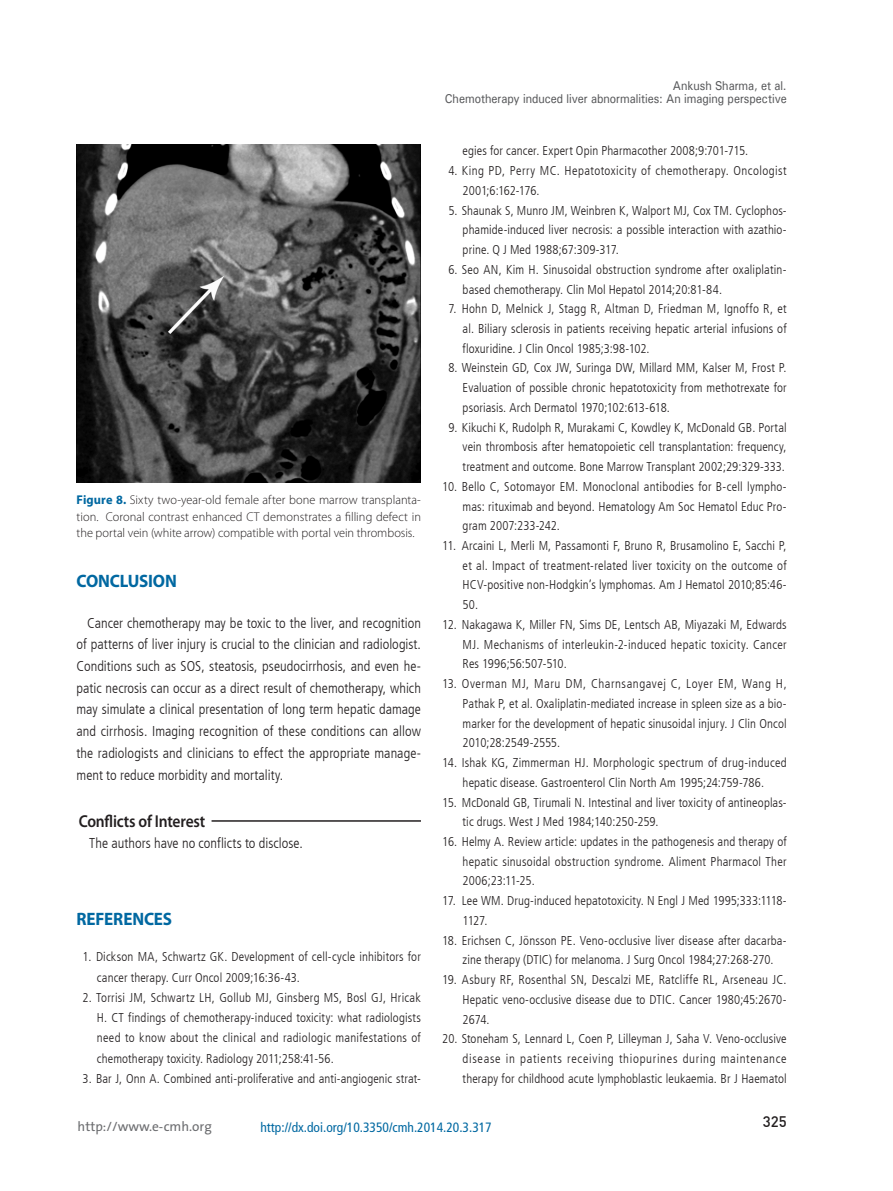
<style>
.page{position:relative;width:893px;height:1191px;background:#fff}
.page>*{position:absolute;margin:0;border:0;box-sizing:border-box;transform-origin:0 0}
.파랑제목-s{font:700 18px "Myriad Pro";letter-spacing:-.01em;color:#0168a1;scale:.95 1}
._1-s{font:600 17.25px "Myriad Pro";letter-spacing:-.015em;color:#231f20;scale:.9 1}
.t1{font:15px "Dinmed";color:#231f20}
.본문_영문_-s{font:300 condensed 14.25px/21.8px "Frutiger LT";color:#231f20;text-align:justify}
.t2{font:condensed 13.5px "Frutiger LT";color:#0168a1}
.t3{font:13.5px "The Sans";color:#6c6d70}
.참고문헌-s{font:300 condensed 12.75px/19.6px "Frutiger LT";letter-spacing:.01em;color:#231f20;text-align:justify}
.표와그림제목-s{font:300 12.75px/16.5px "Myriad Pro";letter-spacing:-.005em;color:#231f20;text-align:justify}
.t4{font:500 12.75px/13.5px "Univers";color:#57585a;text-align:right;scale:.88 1}
.참고문헌-s-2{font:300 condensed 12.75px/19.6px "Frutiger LT";letter-spacing:.035em;color:#231f20}
.s1{font-weight:700;color:#0168a1}
</style>
<div class="page">
<hr style="left:212px;top:820px;width:209px;height:1px;background:#231f20">
<img style="left:77px;top:145px;width:344px;height:338px">
<p class="표와그림제목-s" style="left:77px;top:492px;width:346px"><span class="s1">Figure 8.</span> Sixty two-year-old female after bone marrow transplanta&shy;tion. Coronal contrast enhanced CT demonstrates a filling defect in the portal vein (white arrow) compatible with portal vein thrombosis.</p>
<p class="파랑제목-s" style="left:77px;top:569px;width:107px">CONCLUSION</p>
<p class="본문_영문_-s" style="left:77px;top:612px;width:346px;text-indent:11px">Cancer chemotherapy may be toxic to the liver, and recognition of patterns of liver injury is crucial to the clinician and radiologist.<br>Conditions such as SOS, steatosis, pseudocirrhosis, and even he&shy;patic necrosis can occur as a direct result of chemotherapy, which may simulate a clinical presentation of long term hepatic damage and cirrhosis. Imaging recognition of these conditions can allow the radiologists and clinicians to effect the appropriate manage&shy;ment to reduce morbidity and mortality.</p>
<p class="_1-s" style="left:79px;top:809px;width:142px">Conflicts of Interest</p>
<p class="본문_영문_-s" style="left:89px;top:832px;width:215px">The authors have no conflicts to disclose.</p>
<p class="파랑제목-s" style="left:77px;top:907px;width:102px">REFERENCES</p>
<p class="참고문헌-s" style="left:97px;top:947px;width:325px;line-height:20.2px;text-indent:-14px">1. Dickson MA, Schwartz GK. Development of cell-cycle inhibitors for cancer therapy. Curr Oncol 2009;16:36-43.</p>
<p class="참고문헌-s" style="left:97px;top:987px;width:325px;line-height:20.2px;text-indent:-14px">2. Torrisi JM, Schwartz LH, Gollub MJ, Ginsberg MS, Bosl GJ, Hricak H. CT findings of chemotherapy-induced toxicity: what radiologists need to know about the clinical and radiologic manifestations of chemotherapy toxicity. Radiology 2011;258:41-56.</p>
<p class="참고문헌-s" style="left:83px;top:1068px;width:340px">3. Bar J, Onn A. Combined anti-proliferative and anti-angiogenic strat-</p>
<p class="t4" style="left:445px;top:78px;width:390px">Ankush Sharma, et al.<br>Chemotherapy induced liver abnormalities: An imaging perspective</p>
<p class="참고문헌-s" style="left:463px;top:141px;width:287px">egies for cancer. Expert Opin Pharmacother 2008;9:701-715.</p>
<p class="참고문헌-s-2" style="left:463px;top:161px;width:325px;text-indent:-14px">4. King PD, Perry MC. Hepatotoxicity of chemotherapy. Oncologist<br>2001;6:162-176.</p>
<p class="참고문헌-s" style="left:463px;top:201px;width:326px;text-indent:-14px">5. Shaunak S, Munro JM, Weinbren K, Walport MJ, Cox TM. Cyclophos&shy;phamide-induced liver necrosis: a possible interaction with azathio&shy;prine. Q J Med 1988;67:309-317.</p>
<p class="참고문헌-s" style="left:463px;top:260px;width:325px;text-indent:-14px">6. Seo AN, Kim H. Sinusoidal obstruction syndrome after oxaliplatin&shy;based chemotherapy. Clin Mol Hepatol 2014;20:81-84.</p>
<p class="참고문헌-s" style="left:463px;top:299px;width:325px;text-indent:-14px">7. Hohn D, Melnick J, Stagg R, Altman D, Friedman M, Ignoffo R, et al. Biliary sclerosis in patients receiving hepatic arterial infusions of floxuridine. J Clin Oncol 1985;3:98-102.</p>
<p class="참고문헌-s" style="left:463px;top:358px;width:326px;text-indent:-14px">8. Weinstein GD, Cox JW, Suringa DW, Millard MM, Kalser M, Frost P.<br>Evaluation of possible chronic hepatotoxicity from methotrexate for psoriasis. Arch Dermatol 1970;102:613-618.</p>
<p class="참고문헌-s" style="left:463px;top:417px;width:325px;text-indent:-14px">9. Kikuchi K, Rudolph R, Murakami C, Kowdley K, McDonald GB. Portal vein thrombosis after hematopoietic cell transplantation: frequency, treatment and outcome. Bone Marrow Transplant 2002;29:329-333.</p>
<p class="참고문헌-s" style="left:463px;top:477px;width:326px;text-indent:-20px">10. Bello C, Sotomayor EM. Monoclonal antibodies for B-cell lympho&shy;mas: rituximab and beyond. Hematology Am Soc Hematol Educ Pro&shy;gram 2007:233-242.</p>
<p class="참고문헌-s" style="left:463px;top:536px;width:326px;text-indent:-20px">11. Arcaini L, Merli M, Passamonti F, Bruno R, Brusamolino E, Sacchi P, et al. Impact of treatment-related liver toxicity on the outcome of HCV-positive non-Hodgkin’s lymphomas. Am J Hematol 2010;85:46- 50.</p>
<p class="참고문헌-s" style="left:463px;top:615px;width:326px;text-indent:-20px">12. Nakagawa K, Miller FN, Sims DE, Lentsch AB, Miyazaki M, Edwards MJ. Mechanisms of interleukin-2-induced hepatic toxicity. Cancer Res 1996;56:507-510.</p>
<p class="참고문헌-s" style="left:463px;top:674px;width:326px;text-indent:-20px">13. Overman MJ, Maru DM, Charnsangavej C, Loyer EM, Wang H, Pathak P, et al. Oxaliplatin-mediated increase in spleen size as a bio&shy;marker for the development of hepatic sinusoidal injury. J Clin Oncol 2010;28:2549-2555.</p>
<p class="참고문헌-s" style="left:442px;top:753px;width:346px;text-align:center">14. Ishak KG, Zimmerman HJ. Morphologic spectrum of drug-induced hepatic disease. Gastroenterol Clin North Am 1995;24:759-786.</p>
<p class="참고문헌-s" style="left:463px;top:792px;width:326px;text-indent:-20px">15. McDonald GB, Tirumali N. Intestinal and liver toxicity of antineoplas&shy;tic drugs. West J Med 1984;140:250-259.</p>
<p class="참고문헌-s" style="left:463px;top:832px;width:326px;text-indent:-20px">16. Helmy A. Review article: updates in the pathogenesis and therapy of hepatic sinusoidal obstruction syndrome. Aliment Pharmacol Ther 2006;23:11-25.</p>
<p class="참고문헌-s" style="left:463px;top:891px;width:326px;text-indent:-20px">17. Lee WM. Drug-induced hepatotoxicity. N Engl J Med 1995;333:1118-<br>1127.</p>
<p class="참고문헌-s" style="left:442px;top:930px;width:346px;text-align:center">18. Erichsen C, Jönsson PE. Veno-occlusive liver disease after dacarba&shy;zine therapy (DTIC) for melanoma. J Surg Oncol 1984;27:268-270.</p>
<p class="참고문헌-s" style="left:463px;top:970px;width:326px;text-indent:-20px">19. Asbury RF, Rosenthal SN, Descalzi ME, Ratcliffe RL, Arseneau JC.<br>Hepatic veno-occlusive disease due to DTIC. Cancer 1980;45:2670- 2674.</p>
<p class="참고문헌-s" style="left:463px;top:1029px;width:326px;text-indent:-20px">20. Stoneham S, Lennard L, Coen P, Lilleyman J, Saha V. Veno-occlusive disease in patients receiving thiopurines during maintenance therapy for childhood acute lymphoblastic leukaemia. Br J Haematol</p>
<p class="t3" style="left:78px;top:1115px;width:136px">http://www.e-cmh.org</p>
<p class="t2" style="left:260px;top:1119px;width:233px">http://dx.doi.org/10.3350/cmh.2014.20.3.317</p>
<p class="t1" style="left:763px;top:1112px;width:25px">325</p>
</div>
